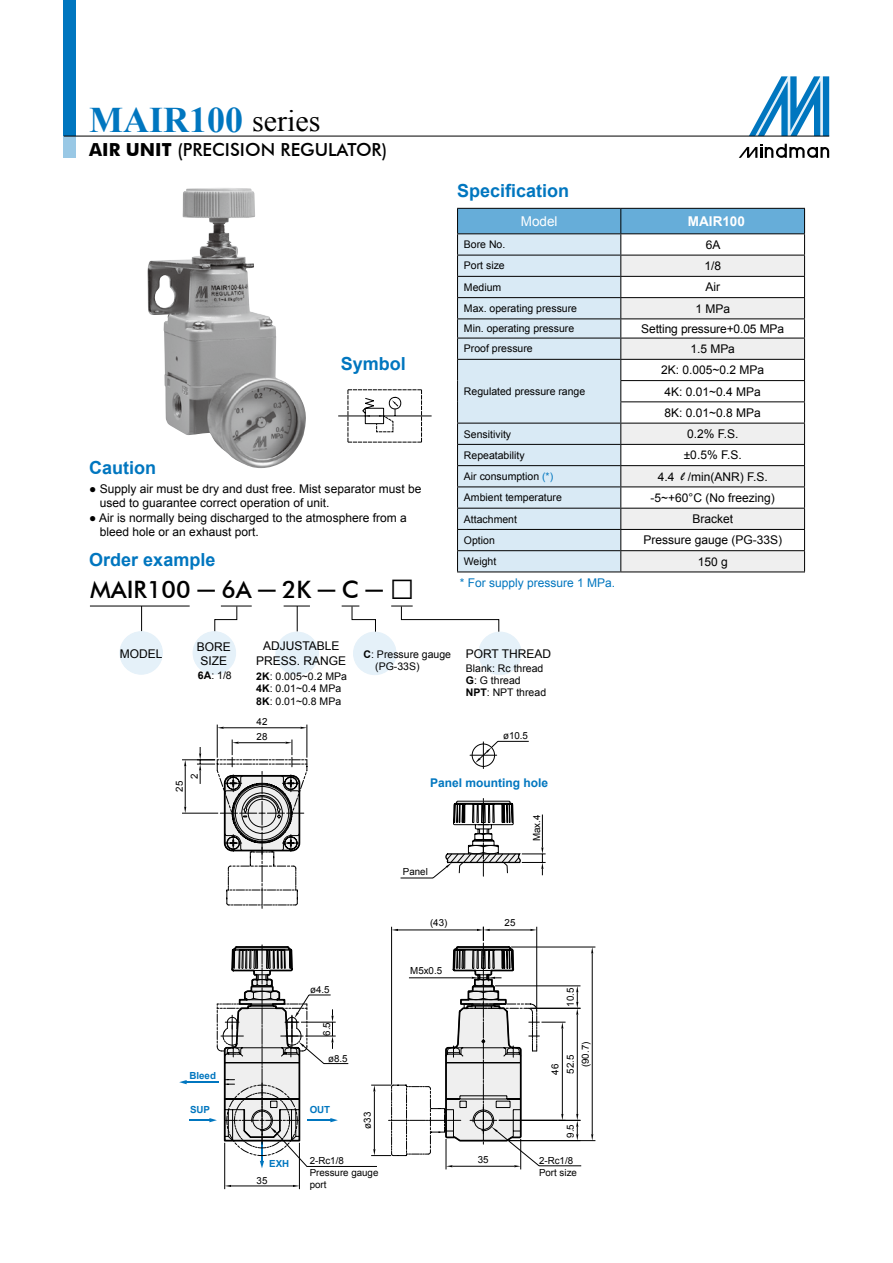
<style>
.page{position:relative;width:893px;height:1263px;background:#fff}
.page>*{position:absolute;margin:0;border:0;box-sizing:border-box;transform-origin:0 0}
.t1{font:700 36px "Times New Roman";color:#0076bf}
.t2{font:500 24px "Futura BT";color:#000}
.t3{font:700 18px "Arial";color:#0076bf}
.t4{font:500 18px "Futura BT";color:#000}
.t5{font:700 13.5px "Arial";color:#fff}
.t6{font:13.5px "Arial";color:#fff}
.t7{font:12px/14.4px "Arial";color:#000}
.t8{font:12px "Arial";color:#0076bf}
.t9{font:700 12px "Arial";color:#0076bf}
.t10{font:10.5px/12.6px "Arial";color:#000}
.t11{font:9.75px/11.7px "Arial";color:#000}
.t12{font:700 9.75px "Arial";color:#0076bf}
.s1{font-weight:400;font-size:30px;color:#000}
.s2{font-weight:700}
.s3{font-family:"Arial";font-weight:400}
.s4{font-family:"Arial";font-weight:400;font-size:42px}
.s5{color:#0076bf}
.s6{font-family:"Brush Script BT"}
</style>
<div class="page">
<svg style="left:749px;top:76px;width:80px;height:60px"></svg>
<svg style="left:739px;top:144px;width:90px;height:14px"></svg>
<div style="left:64px;top:0;width:12px;height:136px;background:#0076bf"></div>
<div style="left:64px;top:136px;width:12px;height:21px;background:#99c8e5"></div>
<hr style="left:64px;top:136px;width:765px;height:1px;background:#000">
<svg style="left:457px;top:208px;width:348px;height:363px"></svg>
<hr style="left:457px;top:571px;width:164px;height:1px;background:#000">
<hr style="left:621px;top:571px;width:184px;height:1px;background:#000">
<svg style="left:338px;top:389px;width:94px;height:54px"></svg>
<svg style="left:214px;top:606px;width:24px;height:25px"></svg>
<svg style="left:141px;top:607px;width:1px;height:24px"></svg>
<hr style="left:90px;top:606px;width:100px;height:1px;background:#000">
<hr style="left:221px;top:606px;width:31px;height:1px;background:#000">
<svg style="left:342px;top:606px;width:34px;height:27px"></svg>
<svg style="left:284px;top:606px;width:26px;height:25px"></svg>
<svg style="left:391px;top:606px;width:109px;height:27px"></svg>
<div style="left:120px;top:632px;width:42px;height:42px;background:#e5f1f9;border-radius:50%"></div>
<div style="left:120px;top:631px;width:43px;height:43px;border:1px solid #e5f1f9;border-radius:50%"></div>
<div style="left:193px;top:632px;width:43px;height:42px;background:#e5f1f9;border-radius:50%"></div>
<div style="left:193px;top:631px;width:43px;height:43px;border:1px solid #e5f1f9;border-radius:50%"></div>
<div style="left:276px;top:632px;width:42px;height:43px;background:#e5f1f9;border-radius:50%"></div>
<div style="left:276px;top:632px;width:43px;height:43px;border:1px solid #e5f1f9;border-radius:50%"></div>
<div style="left:479px;top:632px;width:42px;height:43px;background:#e5f1f9;border-radius:50%"></div>
<div style="left:478px;top:632px;width:43px;height:43px;border:1px solid #e5f1f9;border-radius:50%"></div>
<div style="left:353px;top:632px;width:43px;height:43px;background:#e5f1f9;border-radius:50%"></div>
<div style="left:353px;top:632px;width:43px;height:43px;border:1px solid #e5f1f9;border-radius:50%"></div>
<svg style="left:300px;top:727px;width:7px;height:2px"></svg>
<hr style="left:217px;top:724px;width:1px;height:34px;background:#000">
<hr style="left:307px;top:724px;width:1px;height:34px;background:#000">
<hr style="left:224px;top:727px;width:76px;height:1px;background:#000">
<hr style="left:446px;top:1139px;width:1px;height:30px;background:#000">
<hr style="left:520px;top:1139px;width:1px;height:30px;background:#000">
<svg style="left:225px;top:1185px;width:6px;height:2px"></svg>
<svg style="left:293px;top:1185px;width:6px;height:2px"></svg>
<hr style="left:224px;top:1143px;width:1px;height:46px;background:#000">
<hr style="left:299px;top:1143px;width:1px;height:46px;background:#000">
<hr style="left:231px;top:1186px;width:62px;height:1px;background:#000">
<hr style="left:509px;top:1140px;width:86px;height:1px;background:#000">
<hr style="left:511px;top:947px;width:84px;height:1px;background:#000">
<hr style="left:592px;top:953px;width:1px;height:181px;background:#000">
<svg style="left:179px;top:739px;width:403px;height:429px"></svg>
<img style="left:147px;top:189px;width:159px;height:279px">
<h1 class="t1" style="left:89px;top:95px;width:233px">MAIR100 <span class="s1">series</span></h1>
<h3 class="t4" style="left:89px;top:138px;width:299px"><span class="s2">AIR UNIT</span> (PRECISION REGULATOR)</h3>
<h3 class="t3" style="left:341px;top:352px;width:67px">Symbol</h3>
<h3 class="t3" style="left:89px;top:455px;width:68px">Caution</h3>
<p class="t7" style="left:100px;top:482px;width:323px;text-indent:-11px">● Supply air must be dry and dust free. Mist separator must be used to guarantee correct operation of unit.</p>
<p class="t7" style="left:100px;top:510px;width:308px;text-indent:-11px">● Air is normally being discharged to the atmosphere from a bleed hole or an exhaust port.</p>
<h3 class="t3" style="left:89px;top:548px;width:128px">Order example</h3>
<h2 class="t2" style="left:90px;top:575px;width:326px">MAIR100 <span class="s3">─</span> 6A <span class="s3">─</span> 2K <span class="s3">─</span> C <span class="s3">─</span> <span class="s4">□</span></h2>
<h3 class="t3" style="left:457px;top:179px;width:114px">Specification</h3>
<p class="t6" style="left:521px;top:212px;width:38px">Model</p>
<p class="t5" style="left:688px;top:212px;width:59px">MAIR100</p>
<p class="t10" style="left:464px;top:238px;width:43px">Bore No.</p>
<p class="t7" style="left:706px;top:237px;width:16px">6A</p>
<p class="t10" style="left:464px;top:260px;width:42px">Port size</p>
<p class="t7" style="left:704px;top:259px;width:18px">1/8</p>
<p class="t10" style="left:464px;top:281px;width:39px">Medium</p>
<p class="t7" style="left:705px;top:280px;width:16px">Air</p>
<p class="t10" style="left:464px;top:302px;width:115px">Max. operating pressure</p>
<p class="t7" style="left:695px;top:301px;width:36px">1 MPa</p>
<p class="t10" style="left:464px;top:322px;width:112px">Min. operating pressure</p>
<p class="t7" style="left:641px;top:321px;width:144px">Setting pressure+0.05 MPa</p>
<p class="t10" style="left:464px;top:343px;width:70px">Proof pressure</p>
<p class="t7" style="left:690px;top:342px;width:46px">1.5 MPa</p>
<p class="t10" style="left:464px;top:385px;width:123px">Regulated pressure range</p>
<p class="t7" style="left:661px;top:359px;width:105px;line-height:21.3px">2K: 0.005~0.2 MPa<br>4K: 0.01~0.4 MPa<br>8K: 0.01~0.8 MPa</p>
<p class="t10" style="left:464px;top:428px;width:49px">Sensitivity</p>
<p class="t7" style="left:687px;top:427px;width:53px">0.2% F.S.</p>
<p class="t10" style="left:464px;top:449px;width:62px">Repeatability</p>
<p class="t7" style="left:684px;top:448px;width:59px">±0.5% F.S.</p>
<p class="t10" style="left:464px;top:470px;width:91px">Air consumption <span class="s5">(*)</span></p>
<p class="t7" style="left:658px;top:469px;width:111px">4.4 <span class="s6">l</span> /min(ANR) F.S.</p>
<p class="t10" style="left:464px;top:491px;width:100px">Ambient temperature</p>
<p class="t7" style="left:651px;top:490px;width:126px">-5~+60°C (No freezing)</p>
<p class="t10" style="left:464px;top:513px;width:55px">Attachment</p>
<p class="t7" style="left:692px;top:512px;width:42px">Bracket</p>
<p class="t10" style="left:464px;top:534px;width:32px">Option</p>
<p class="t7" style="left:643px;top:533px;width:140px">Pressure gauge (PG-33S)</p>
<p class="t10" style="left:464px;top:555px;width:34px">Weight</p>
<p class="t7" style="left:698px;top:554px;width:32px">150 g</p>
<p class="t8" style="left:460px;top:575px;width:157px">* For supply pressure 1 MPa.</p>
<p class="t7" style="left:120px;top:646px;width:44px">MODEL</p>
<p class="t7" style="left:197px;top:639px;width:36px;text-align:center">BORE<br>SIZE</p>
<p class="t10" style="left:198px;top:669px;width:35px"><span class="s2">6A</span>: 1/8</p>
<p class="t7" style="left:256px;top:639px;width:92px;text-align:center">ADJUSTABLE<br>PRESS. RANGE</p>
<p class="t10" style="left:256px;top:670px;width:92px"><span class="s2">2K</span>: 0.005~0.2 MPa<br><span class="s2">4K</span>: 0.01~0.4 MPa<br><span class="s2">8K</span>: 0.01~0.8 MPa</p>
<p class="t10" style="left:375px;top:648px;width:77px;text-indent:-12px"><span class="s2">C</span>: Pressure gauge (PG-33S)</p>
<p class="t7" style="left:466px;top:647px;width:87px">PORT THREAD</p>
<p class="t10" style="left:466px;top:663px;width:82px;line-height:12px">Blank: Rc thread<br><span class="s2">G</span>: G thread<br><span class="s2">NPT</span>: NPT thread</p>
<p class="t11" style="left:257px;top:714px;width:12px;line-height:15px">42<br>28</p>
<p class="t11" style="left:503px;top:730px;width:26px">ø10.5</p>
<p class="t11" style="left:189px;top:779px;width:7px;rotate:-90deg">2</p>
<p class="t11" style="left:174px;top:792px;width:12px;rotate:-90deg">25</p>
<p class="t9" style="left:430px;top:775px;width:120px">Panel mounting hole</p>
<p class="t11" style="left:531px;top:841px;width:28px;rotate:-90deg">Max.4</p>
<p class="t11" style="left:403px;top:866px;width:26px">Panel</p>
<p class="t11" style="left:430px;top:916px;width:19px">(43)</p>
<p class="t11" style="left:505px;top:916px;width:12px">25</p>
<p class="t11" style="left:410px;top:965px;width:33px">M5x0.5</p>
<p class="t12" style="left:189px;top:1069px;width:28px">Bleed</p>
<p class="t11" style="left:310px;top:984px;width:21px">ø4.5</p>
<p class="t11" style="left:321px;top:1036px;width:15px;rotate:-90deg">6.5</p>
<p class="t11" style="left:328px;top:1053px;width:21px">ø8.5</p>
<p class="t11" style="left:549px;top:1075px;width:12px;rotate:-90deg">46</p>
<p class="t11" style="left:565px;top:1006px;width:20px;rotate:-90deg">10.5</p>
<p class="t11" style="left:563px;top:1067px;width:27px;line-height:15px;text-indent:-7px;rotate:-90deg">52.5 (90.7)</p>
<p class="t12" style="left:190px;top:1103px;width:22px">SUP</p>
<p class="t12" style="left:310px;top:1103px;width:22px">OUT</p>
<p class="t11" style="left:362px;top:1128px;width:18px;rotate:-90deg">ø33</p>
<p class="t11" style="left:565px;top:1138px;width:15px;rotate:-90deg">9.5</p>
<p class="t12" style="left:269px;top:1157px;width:22px">EXH</p>
<p class="t11" style="left:257px;top:1174px;width:12px">35</p>
<p class="t11" style="left:478px;top:1154px;width:12px">35</p>
<p class="t11" style="left:310px;top:1155px;width:70px">2-Rc1/8<br>Pressure gauge port</p>
<p class="t11" style="left:539px;top:1155px;width:39px">2-Rc1/8<br>Port size</p>
</div>
